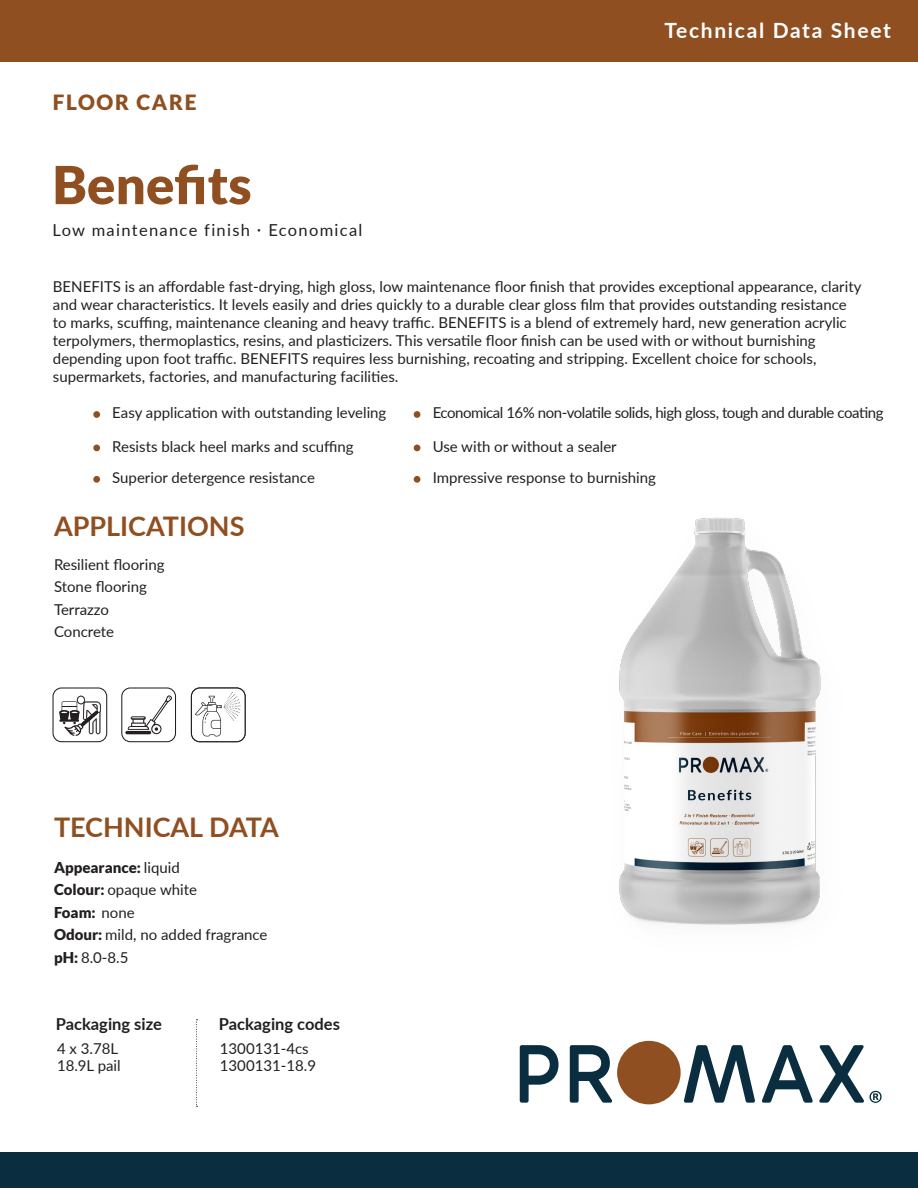
<style>
.page{position:relative;width:918px;height:1188px;background:#fff}
.page>*{position:absolute;margin:0;border:0;box-sizing:border-box;transform-origin:0 0}
.t1{font:900 52.5px "Lato";color:#8f4f21}
.t2{font:700 27px "Lato";color:#8f4f21}
.t3{font:700 21px "Lato";letter-spacing:.08em;color:#fff}
.t4{font:900 21px "Lato";letter-spacing:.08em;color:#8f4f21}
.t5{font:16.5px "Lato";letter-spacing:.08em;color:#231f20}
.t6{font:700 16.5px "Lato";color:#231f20}
.t7{font:15px/18px "Lato";color:#231f20}
.t8{font:15px "Lato";letter-spacing:-.03em;color:#231f20}
.t9{font:900 15px "Lato";color:#231f20}
.s1{font-weight:400}
.s2{font-weight:900}
</style>
<div class="page">
<div style="left:0;top:0;width:918px;height:61px;background:#8f4f21"></div>
<div style="left:0;top:1153px;width:918px;height:35px;background:#0a2e40"></div>
<svg style="left:196px;top:1019px;width:2px;height:88px"></svg>
<div style="left:93px;top:411px;width:7px;height:7px;background:#8f4f21;border-radius:50%"></div>
<div style="left:414px;top:411px;width:6px;height:7px;background:#8f4f21;border-radius:50%"></div>
<div style="left:93px;top:445px;width:7px;height:6px;background:#8f4f21;border-radius:50%"></div>
<div style="left:93px;top:476px;width:7px;height:7px;background:#8f4f21;border-radius:50%"></div>
<svg style="left:414px;top:445px;width:6px;height:6px"></svg>
<div style="left:414px;top:476px;width:6px;height:7px;background:#8f4f21;border-radius:50%"></div>
<img style="left:619px;top:517px;width:202px;height:408px">
<svg style="left:520px;top:1045px;width:39px;height:58px"></svg>
<svg style="left:570px;top:1045px;width:43px;height:58px"></svg>
<svg style="left:684px;top:1045px;width:71px;height:58px"></svg>
<svg style="left:762px;top:1045px;width:51px;height:58px"></svg>
<svg style="left:819px;top:1045px;width:63px;height:58px"></svg>
<div style="left:617px;top:1041px;width:64px;height:63px;background:#8f4f21;border-radius:50%"></div>
<div style="left:53px;top:687px;width:54px;height:55px;border:1px solid #231f20;border-radius:8px"></div>
<div style="left:121px;top:687px;width:55px;height:55px;border:1px solid #231f20;border-radius:8px"></div>
<svg style="left:59px;top:696px;width:42px;height:40px"></svg>
<svg style="left:125px;top:695px;width:47px;height:40px"></svg>
<svg style="left:191px;top:687px;width:55px;height:55px"></svg>
<p class="t4" style="left:53px;top:90px;width:145px">FLOOR CARE</p>
<p class="t1" style="left:52px;top:154px;width:201px">Benefits</p>
<p class="t5" style="left:52px;top:218px;width:311px">Low maintenance finish · Economical</p>
<p class="t3" style="left:664px;top:15px;width:228px">Technical Data Sheet</p>
<p class="t7" style="left:53px;top:277px;width:810px">BENEFITS is an affordable fast-drying, high gloss, low maintenance floor finish that provides exceptional appearance, clarity and wear characteristics. It levels easily and dries quickly to a durable clear gloss film that provides outstanding resistance to marks, scuffing, maintenance cleaning and heavy traffic. BENEFITS is a blend of extremely hard, new generation acrylic terpolymers, thermoplastics, resins, and plasticizers. This versatile floor finish can be used with or without burnishing depending upon foot traffic. BENEFITS requires less burnishing, recoating and stripping. Excellent choice for schools, supermarkets, factories, and manufacturing facilities.</p>
<p class="t7" style="left:112px;top:403px;width:276px">Easy application with outstanding leveling</p>
<p class="t8" style="left:433px;top:402px;width:452px">Economical 16% non-volatile solids, high gloss, tough and durable coating</p>
<p class="t7" style="left:112px;top:437px;width:243px">Resists black heel marks and scuffing</p>
<p class="t7" style="left:112px;top:468px;width:204px">Superior detergence resistance</p>
<p class="t2" style="left:54px;top:506px;width:192px">APPLICATIONS</p>
<p class="t7" style="left:54px;top:555px;width:112px">Resilient flooring</p>
<p class="t7" style="left:54px;top:577px;width:94px">Stone flooring</p>
<p class="t7" style="left:54px;top:600px;width:57px">Terrazzo</p>
<p class="t7" style="left:54px;top:622px;width:62px">Concrete</p>
<p class="t2" style="left:54px;top:807px;width:226px">TECHNICAL DATA</p>
<p class="t9" style="left:54px;top:858px;width:127px">Appearance: <span class="s1">liquid</span></p>
<p class="t7" style="left:54px;top:880px;width:145px"><span class="s2">Colour:</span> opaque white</p>
<p class="t9" style="left:54px;top:903px;width:82px">Foam: <span class="s1">none</span></p>
<p class="t7" style="left:54px;top:925px;width:215px"><span class="s2">Odour:</span> mild, no added fragrance</p>
<p class="t7" style="left:54px;top:948px;width:76px"><span class="s2">pH:</span> 8.0-8.5</p>
<p class="t6" style="left:56px;top:1012px;width:108px">Packaging size</p>
<p class="t6" style="left:219px;top:1012px;width:123px">Packaging codes</p>
<p class="t7" style="left:57px;top:1039px;width:63px">4 x 3.78L</p>
<p class="t7" style="left:57px;top:1056px;width:65px">18.9L pail</p>
<p class="t7" style="left:220px;top:1039px;width:90px">1300131-4cs</p>
<p class="t7" style="left:220px;top:1056px;width:98px">1300131-18.9</p>
<p class="t7" style="left:433px;top:437px;width:186px">Use with or without a sealer</p>
<p class="t7" style="left:433px;top:468px;width:225px">Impressive response to burnishing</p>
</div>
